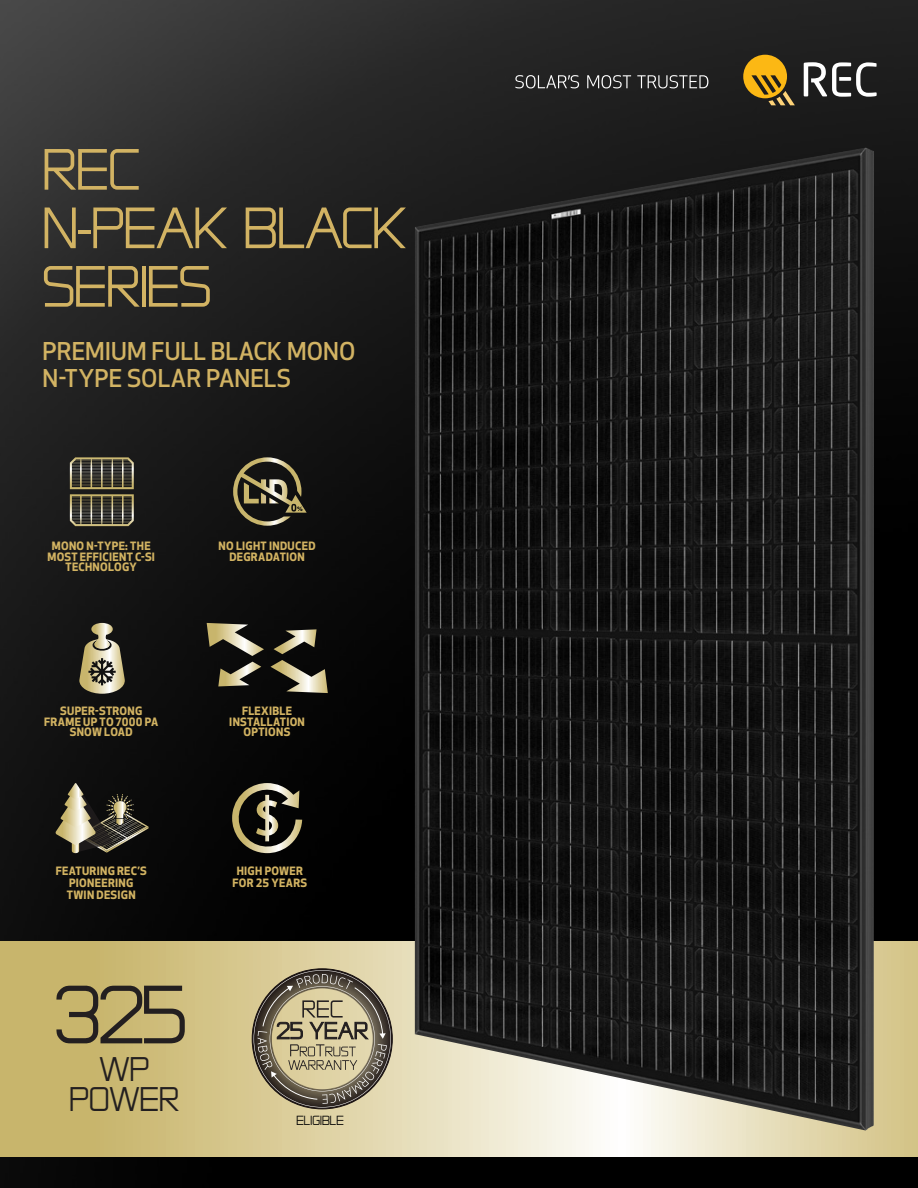
<style>
.page{position:relative;width:918px;height:1188px;background:#fff}
.page>*{position:absolute;margin:0;border:0;box-sizing:border-box;transform-origin:0 0}
.t1{font:97.95px "REC Tech 2011";color:#231f20}
.t2{font:69px/58.5px "REC Tech 2011";letter-spacing:-.01em;color:#d2b363}
.front_body{font:40.65px/30px "REC Tech 2011";color:#231f20;text-align:center}
.Subheading{font:500 24px/27px "Apex New";letter-spacing:.005em;color:#d2b363}
.Body_Text{font:15.75px "REC Tech 2011";letter-spacing:.005em;color:#000}
.Body_Text-2{font:700 11.25px/10.5px "Apex New";letter-spacing:.025em;color:#d2b362;text-align:center}
</style>
<div class="page">
<img style="left:0;top:0;width:918px;height:1188px">
<svg style="left:218px;top:662px;width:43px;height:24px"></svg>
<svg style="left:270px;top:660px;width:58px;height:33px;background:#6d6855"></svg>
<svg style="left:274px;top:629px;width:43px;height:25px"></svg>
<svg style="left:207px;top:623px;width:57px;height:33px;background:#6f6954"></svg>
<svg style="left:79px;top:623px;width:46px;height:71px;background:#888269"></svg>
<svg style="left:56px;top:783px;width:93px;height:70px;background:#504c40"></svg>
<svg style="left:233px;top:457px;width:74px;height:69px;background:#4c4735"></svg>
<svg style="left:70px;top:457px;width:64px;height:69px;background:#5b5645"></svg>
<svg style="left:232px;top:783px;width:70px;height:70px;background:#544f3e"></svg>
<svg style="left:0;top:942px;width:918px;height:214px;background:#d5c68d"></svg>
<svg style="left:743px;top:55px;width:52px;height:50px;background:#94701c"></svg>
<svg style="left:804px;top:62px;width:73px;height:35px"></svg>
<svg style="left:515px;top:75px;width:64px;height:13px"></svg>
<svg style="left:587px;top:75px;width:44px;height:13px"></svg>
<svg style="left:637px;top:75px;width:71px;height:13px"></svg>
<img style="left:415px;top:147px;width:459px;height:984px">
<svg style="left:251px;top:968px;width:142px;height:142px;background:#a1977a"></svg>
<p class="t2" style="left:43px;top:138px;width:366px">REC<br>N-PEAK BLACK</p>
<p class="t2" style="left:43px;top:255px;width:170px">SERIES</p>
<p class="Subheading" style="left:43px;top:338px;width:314px">PREMIUM FULL BLACK MONO<br>N-TYPE SOLAR PANELS</p>
<p class="Body_Text-2" style="left:48px;top:540px;width:109px">MONO N-TYPE: THE<br>MOST EFFICIENT C-SI<br>TECHNOLOGY</p>
<p class="Body_Text-2" style="left:219px;top:540px;width:99px">NO LIGHT INDUCED<br>DEGRADATION</p>
<p class="Body_Text-2" style="left:44px;top:705px;width:116px">SUPER-STRONG<br>FRAME UP TO 7000 PA<br>SNOW LOAD</p>
<p class="Body_Text-2" style="left:229px;top:705px;width:77px">FLEXIBLE<br>INSTALLATION<br>OPTIONS</p>
<p class="Body_Text-2" style="left:56px;top:864px;width:93px;line-height:12px">FEATURING REC’S<br>PIONEERING<br>TWIN DESIGN</p>
<p class="t1" style="left:54px;top:969px;width:134px">325</p>
<p class="front_body" style="left:70px;top:1053px;width:111px">WP<br>POWER</p>
<p class="Body_Text-2" style="left:233px;top:864px;width:76px;line-height:12px">HIGH POWER<br>FOR 25 YEARS</p>
<p class="Body_Text" style="left:296px;top:1113px;width:49px">ELIGIBLE</p>
</div>
